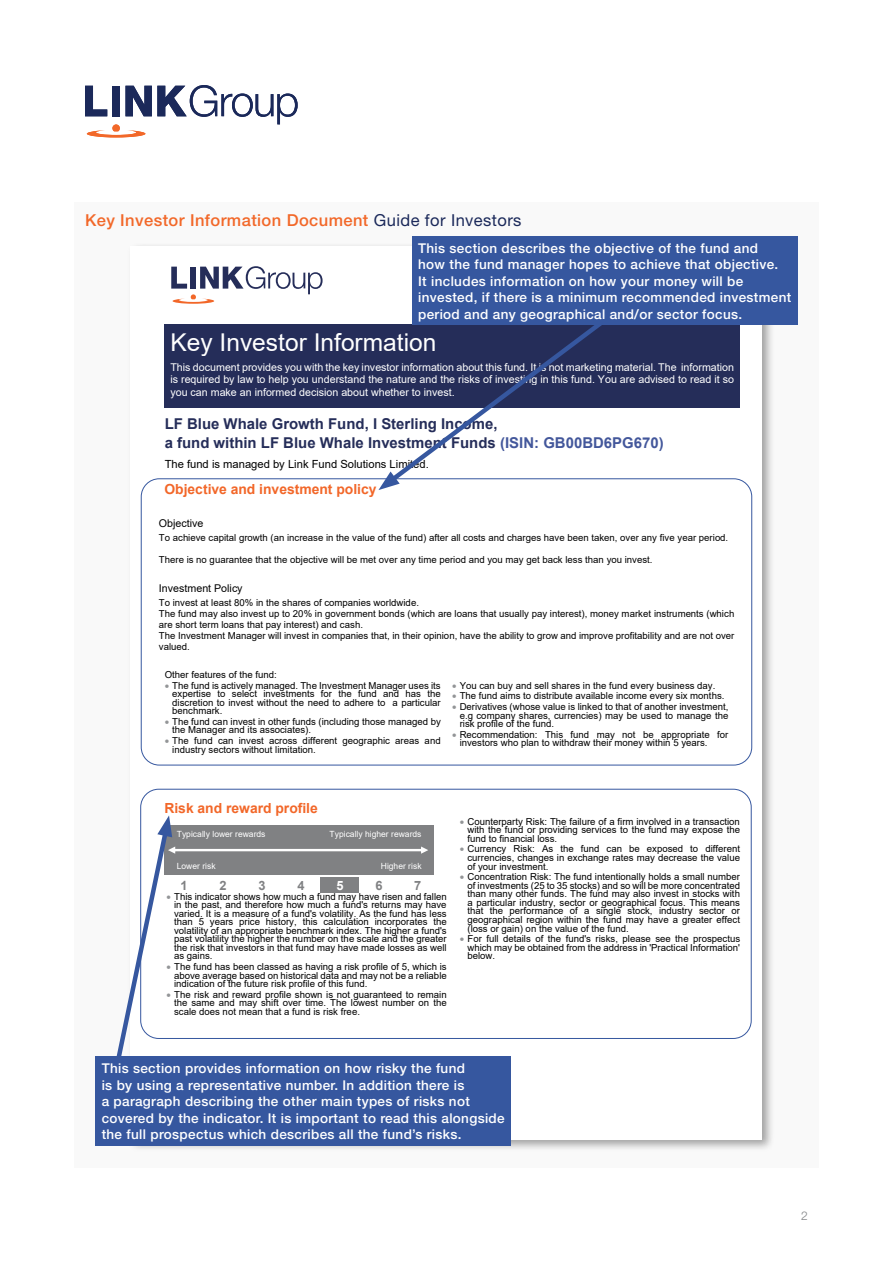
<style>
.page{position:relative;width:893px;height:1263px;background:#fff}
.page>*{position:absolute;margin:0;border:0;box-sizing:border-box;transform-origin:0 0}
.t1{font:24.6px "Arial";color:#fff}
.t2{font:500 16.5px "Helvetica Neue";letter-spacing:.025em;color:#f26829}
.t3{font:700 15px/19.4px "Arial";color:#252d59}
.t4{font:700 13.95px "Arial";color:#f26729}
.t5{font:500 13.5px/16.5px "Helvetica Neue";letter-spacing:.025em;color:#fff}
.t6{font:700 12.75px "Arial";color:#808183}
.t7{font:700 12.75px "Arial";color:#fff}
.t8{font:300 12px "Helvetica Neue";color:#808285}
.t9{font:11.25px "Arial";color:#000}
.t10{font:10.65px/12.3px "Arial";color:#fff;text-align:justify}
.t11{font:10.65px "Arial";color:#000}
.t12{font:9.6px/8.6px "Arial";color:#000;text-align:justify}
.t13{font:8.55px "Arial";color:#fff}
.s1{font-weight:400;color:#1b295a}
.s2{color:#43579b}
.s3{color:#939597}
</style>
<div class="page">
<svg style="left:85px;top:85px;width:213px;height:52px"></svg>
<div style="left:74px;top:202px;width:745px;height:965px;background:#f9f9f9"></div>
<div style="left:127px;top:243px;width:648px;height:909px;background:#000;opacity:.35"></div>
<div style="left:131px;top:246px;width:631px;height:893px;background:#fff"></div>
<div style="left:170px;top:324px;width:564px;height:33px;background:#252d59"></div>
<div style="left:170px;top:357px;width:564px;height:16px;background:#252d59"></div>
<div style="left:170px;top:373px;width:564px;height:12px;background:#252d59"></div>
<div style="left:170px;top:385px;width:564px;height:22px;background:#252d59"></div>
<div style="left:301px;top:825px;width:133px;height:18px;background:#808183"></div>
<div style="left:165px;top:843px;width:269px;height:9px;background:#808183"></div>
<div style="left:301px;top:856px;width:133px;height:18px;background:#808183"></div>
<svg style="left:171px;top:266px;width:152px;height:38px"></svg>
<svg style="left:382px;top:325px;width:256px;height:152px"></svg>
<svg style="left:378px;top:471px;width:22px;height:19px"></svg>
<div style="left:412px;top:236px;width:385px;height:89px;background:#36579f"></div>
<svg style="left:116px;top:815px;width:312px;height:241px"></svg>
<div style="left:140px;top:789px;width:612px;height:250px;border:1px solid #36579f;border-radius:18px"></div>
<div style="left:96px;top:1056px;width:415px;height:90px;background:#36579f"></div>
<h2 class="t2" style="left:85px;top:210px;width:438px">Key Investor Information Document <span class="s1">Guide for Investors</span></h2>
<p class="t5" style="left:418px;top:239px;width:375px">This section describes the objective of the fund and<br>how the fund manager hopes to achieve that objective.<br>It includes information on how your money will be invested, if there is a minimum recommended investment period and any geographical and/or sector focus.</p>
<h1 class="t1" style="left:170px;top:326px;width:268px">Key Investor Information</h1>
<p class="t10" style="left:170px;top:361px;width:565px">This document provides you with the key investor information about this fund. It is not marketing material. The information is required by law to help you understand the nature and the risks of investing in this fund. You are advised to read it so you can make an informed decision about whether to invest.</p>
<h3 class="t3" style="left:165px;top:414px;width:501px">LF Blue Whale Growth Fund, I Sterling Income,<br>a fund within LF Blue Whale Investment Funds <span class="s2">(ISIN: GB00BD6PG670)</span></h3>
<p class="t9" style="left:165px;top:457px;width:266px">The fund is managed by Link Fund Solutions Limited.</p>
<h3 class="t4" style="left:164px;top:480px;width:214px">Objective and investment policy</h3>
<p class="t11" style="left:159px;top:516px;width:46px">Objective</p>
<p class="t12" style="left:159px;top:533px;width:571px">To achieve capital growth (an increase in the value of the fund) after all costs and charges have been taken, over any five year period.</p>
<p class="t12" style="left:159px;top:555px;width:495px">There is no guarantee that the objective will be met over any time period and you may get back less than you invest.</p>
<p class="t11" style="left:159px;top:581px;width:85px">Investment Policy</p>
<p class="t12" style="left:159px;top:597px;width:577px;line-height:11.1px;text-align:left">To invest at least 80% in the shares of companies worldwide.<br>The fund may also invest up to 20% in government bonds (which are loans that usually pay interest), money market instruments (which are short term loans that pay interest) and cash.<br>The Investment Manager will invest in companies that, in their opinion, have the ability to grow and improve profitability and are not over valued.</p>
<p class="t12" style="left:165px;top:670px;width:114px">Other features of the fund:</p>
<p class="t12" style="left:172px;top:681px;width:270px;text-indent:-8px"><span class="s3">•</span> The fund is actively managed. The Investment Manager uses its expertise to select investments for the fund and has the discretion to invest without the need to adhere to a particular benchmark.</p>
<p class="t12" style="left:172px;top:717px;width:270px;text-indent:-8px"><span class="s3">•</span> The fund can invest in other funds (including those managed by the Manager and its associates).</p>
<p class="t12" style="left:172px;top:736px;width:270px;text-indent:-8px"><span class="s3">•</span> The fund can invest across different geographic areas and industry sectors without limitation.</p>
<p class="t12" style="left:452px;top:681px;width:265px"><span class="s3">•</span> You can buy and sell shares in the fund every business day.</p>
<p class="t12" style="left:452px;top:692px;width:274px"><span class="s3">•</span> The fund aims to distribute available income every six months.</p>
<p class="t12" style="left:460px;top:702px;width:270px;text-indent:-8px"><span class="s3">•</span> Derivatives (whose value is linked to that of another investment, e.g company shares, currencies) may be used to manage the risk profile of the fund.</p>
<p class="t12" style="left:460px;top:730px;width:270px;text-indent:-8px"><span class="s3">•</span> Recommendation: This fund may not be appropriate for investors who plan to withdraw their money within 5 years.</p>
<h3 class="t4" style="left:164px;top:798px;width:155px">Risk and reward profile</h3>
<p class="t13" style="left:177px;top:828px;width:90px">Typically lower rewards</p>
<p class="t13" style="left:330px;top:828px;width:93px">Typically higher rewards</p>
<p class="t13" style="left:177px;top:860px;width:40px">Lower risk</p>
<p class="t13" style="left:381px;top:860px;width:42px">Higher risk</p>
<h3 class="t6" style="left:181px;top:876px;width:9px">1</h3>
<h3 class="t6" style="left:220px;top:876px;width:9px">2</h3>
<h3 class="t6" style="left:258px;top:876px;width:9px">3</h3>
<h3 class="t6" style="left:297px;top:876px;width:9px">4</h3>
<h3 class="t7" style="left:336px;top:876px;width:9px">5</h3>
<h3 class="t6" style="left:375px;top:876px;width:9px">6</h3>
<h3 class="t6" style="left:414px;top:876px;width:9px">7</h3>
<p class="t12" style="left:174px;top:892px;width:274px;text-indent:-8px"><span class="s3">•</span> This indicator shows how much a fund may have risen and fallen in the past, and therefore how much a fund's returns may have varied. It is a measure of a fund's volatility. As the fund has less than 5 years price history, this calculation incorporates the volatility of an appropriate benchmark index. The higher a fund's past volatility the higher the number on the scale and the greater the risk that investors in that fund may have made losses as well as gains.</p>
<p class="t12" style="left:174px;top:962px;width:274px;text-indent:-8px"><span class="s3">•</span> The fund has been classed as having a risk profile of 5, which is above average based on historical data and may not be a reliable indication of the future risk profile of this fund.</p>
<p class="t12" style="left:174px;top:990px;width:274px;text-indent:-8px"><span class="s3">•</span> The risk and reward profile shown is not guaranteed to remain the same and may shift over time. The lowest number on the scale does not mean that a fund is risk free.</p>
<p class="t12" style="left:467px;top:817px;width:274px;text-indent:-8px"><span class="s3">•</span> Counterparty Risk: The failure of a firm involved in a transaction with the fund or providing services to the fund may expose the fund to financial loss.</p>
<p class="t12" style="left:467px;top:845px;width:274px;text-indent:-8px"><span class="s3">•</span> Currency Risk: As the fund can be exposed to different currencies, changes in exchange rates may decrease the value of your investment.</p>
<p class="t12" style="left:467px;top:872px;width:274px;text-indent:-8px"><span class="s3">•</span> Concentration Risk: The fund intentionally holds a small number of investments (25 to 35 stocks) and so will be more concentrated than many other funds. The fund may also invest in stocks with a particular industry, sector or geographical focus. This means that the performance of a single stock, industry sector or geographical region within the fund may have a greater effect (loss or gain) on the value of the fund.</p>
<p class="t12" style="left:467px;top:934px;width:274px;text-indent:-8px"><span class="s3">•</span> For full details of the fund's risks, please see the prospectus which may be obtained from the address in 'Practical Information' below.</p>
<p class="t5" style="left:102px;top:1060px;width:405px">This section provides information on how risky the fund<br>is by using a representative number. In addition there is<br>a paragraph describing the other main types of risks not covered by the indicator. It is important to read this alongside the full prospectus which describes all the fund’s risks.</p>
<p class="t8" style="left:801px;top:1209px;width:8px">2</p>
</div>
